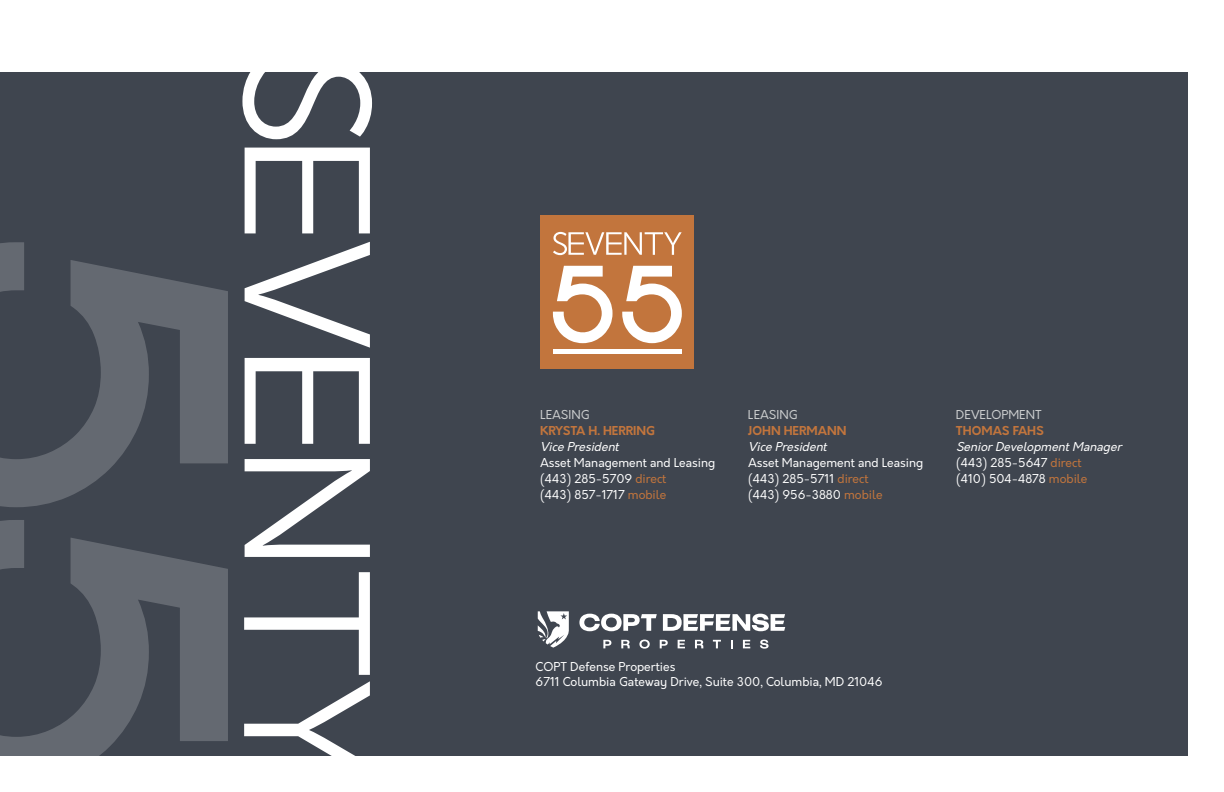
<style>
.page{position:relative;width:1224px;height:792px;background:#fff}
.page>*{position:absolute;margin:0;border:0;box-sizing:border-box;transform-origin:0 0}
.t1{font:12px/16px "Orkney";color:#fff}
.t2{font:700 12px "Orkney";color:#c2753d}
.t3{font:italic 12px "Orkney";color:#fff}
.t4{font:12px "Orkney";color:#cccecf}
.s1{color:#c2753d}
.s2{font-style:italic}
</style>
<div class="page">
<div style="left:0;top:72px;width:1188px;height:684px;background:#3f454f"></div>
<svg style="left:0;top:520px;width:228px;height:236px"></svg>
<svg style="left:0;top:242px;width:228px;height:265px"></svg>
<svg style="left:242px;top:72px;width:130px;height:67px"></svg>
<svg style="left:245px;top:242px;width:125px;height:106px"></svg>
<svg style="left:245px;top:459px;width:125px;height:98px"></svg>
<svg style="left:244px;top:572px;width:126px;height:103px"></svg>
<svg style="left:244px;top:681px;width:126px;height:75px"></svg>
<svg style="left:245px;top:148px;width:125px;height:85px"></svg>
<svg style="left:245px;top:358px;width:125px;height:86px"></svg>
<svg style="left:579px;top:614px;width:78px;height:17px"></svg>
<svg style="left:663px;top:614px;width:122px;height:17px"></svg>
<svg style="left:603px;top:640px;width:8px;height:8px"></svg>
<svg style="left:621px;top:640px;width:9px;height:8px"></svg>
<svg style="left:639px;top:640px;width:11px;height:9px"></svg>
<svg style="left:660px;top:640px;width:8px;height:8px"></svg>
<svg style="left:678px;top:640px;width:7px;height:8px"></svg>
<svg style="left:695px;top:640px;width:8px;height:8px"></svg>
<svg style="left:713px;top:640px;width:8px;height:8px"></svg>
<svg style="left:731px;top:640px;width:2px;height:8px"></svg>
<svg style="left:743px;top:640px;width:7px;height:8px"></svg>
<svg style="left:760px;top:640px;width:9px;height:9px"></svg>
<svg style="left:538px;top:611px;width:31px;height:37px"></svg>
<div style="left:540px;top:216px;width:153px;height:153px;background:#c2753d"></div>
<svg style="left:553px;top:232px;width:129px;height:23px"></svg>
<svg style="left:553px;top:266px;width:60px;height:77px"></svg>
<svg style="left:622px;top:266px;width:60px;height:77px"></svg>
<hr style="left:553px;top:349px;width:129px;height:4px;background:#fff">
<p class="t4" style="left:540px;top:407px;width:51px">LEASING</p>
<p class="t2" style="left:540px;top:423px;width:116px">KRYSTA H. HERRING</p>
<p class="t3" style="left:540px;top:439px;width:84px">Vice President</p>
<p class="t1" style="left:540px;top:455px;width:177px">Asset Management and Leasing (443) 285-5709 <span class="s1">direct<br></span>(443) 857-1717 <span class="s1">mobile</span></p>
<p class="t4" style="left:748px;top:407px;width:51px">LEASING</p>
<p class="t2" style="left:748px;top:423px;width:100px">JOHN HERMANN</p>
<p class="t3" style="left:748px;top:439px;width:84px">Vice President</p>
<p class="t1" style="left:748px;top:455px;width:177px">Asset Management and Leasing (443) 285-5711 <span class="s1">direct<br></span>(443) 956-3880 <span class="s1">mobile</span></p>
<p class="t4" style="left:956px;top:407px;width:87px">DEVELOPMENT</p>
<p class="t2" style="left:956px;top:423px;width:90px">THOMAS FAHS</p>
<p class="t1" style="left:956px;top:439px;width:170px"><span class="s2">SeniorDevelopmentManager </span>(443) 285-5647 <span class="s1">direct<br></span>(410) 504-4878 <span class="s1">mobile</span></p>
<p class="t1" style="left:536px;top:658px;width:349px">COPT Defense Properties<br>6711 Columbia Gateway Drive, Suite 300, Columbia, MD 21046</p>
</div>
